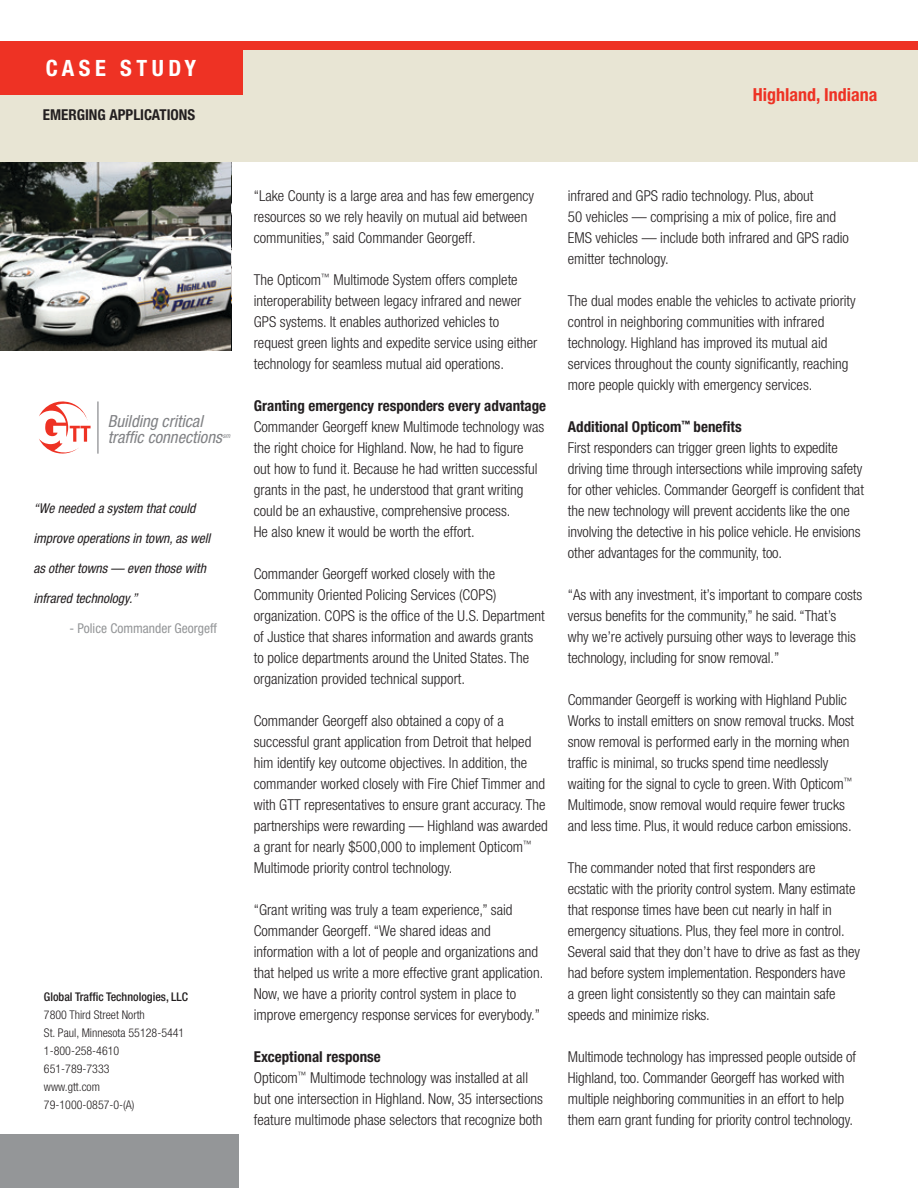
<style>
.page{position:relative;width:918px;height:1188px;background:#fff}
.page>*{position:absolute;margin:0;border:0;box-sizing:border-box;transform-origin:0 0}
.t1{font:700 condensed 22.5px "Helvetica Neue";letter-spacing:.2em;color:#fff}
.t2{font:700 condensed 18px "Helvetica Neue";color:#ee3224}
.t3{font:italic condensed 16.65px/16px "Helvetica Neue";color:#818285}
.t4{font:300 condensed 15px/21px "Helvetica Neue";color:#231f20}
.t5{font:700 condensed 15px "Helvetica Neue";color:#231f20}
.t6{font:italic condensed 13.5px "Helvetica Neue";color:#231f20}
.t7{font:condensed 13.5px "Helvetica Neue";color:#949698}
.t8{font:300 condensed 12px/18px "Helvetica Neue";color:#231f20}
.t9{font:500 condensed 12px "Helvetica Neue";color:#231f20}
.t10{font:italic condensed 6.6px "Helvetica Neue";color:#818285}
.s1{font-weight:700}
</style>
<div class="page">
<div style="left:0;top:41px;width:918px;height:121px;background:#e8e5d4"></div>
<div style="left:0;top:41px;width:918px;height:9px;background:#ee3224"></div>
<div style="left:0;top:41px;width:243px;height:53px;background:#ee3224"></div>
<svg style="left:39px;top:401px;width:52px;height:53px"></svg>
<hr style="left:97px;top:401px;width:2px;height:53px;background:#818285">
<div style="left:0;top:1134px;width:239px;height:54px;background:#949698"></div>
<img style="left:0;top:162px;width:231px;height:189px">
<h1 class="t1" style="left:46px;top:54px;width:152px">case study</h1>
<p class="t5" style="left:43px;top:105px;width:153px">emerging applications</p>
<p class="t2" style="left:753px;top:84px;width:126px">Highland, Indiana</p>
<p class="t3" style="left:108px;top:413px;width:116px">Building critical traffic connections</p>
<p class="t10" style="left:223px;top:432px;width:9px">sm</p>
<p class="t6" style="left:33px;top:500px;width:163px">“We needed a system that could</p>
<p class="t6" style="left:33px;top:530px;width:178px">improve operations in town, as well</p>
<p class="t6" style="left:33px;top:560px;width:174px">as other towns — even those with</p>
<p class="t6" style="left:33px;top:590px;width:106px">infrared technology.”</p>
<p class="t7" style="left:70px;top:620px;width:149px">- Police Commander Georgeff</p>
<p class="t9" style="left:44px;top:990px;width:146px">Global Traffic Technologies, LLC</p>
<p class="t8" style="left:44px;top:1006px;width:142px">7800 Third Street North<br>St. Paul, Minnesota 55128-5441<br>1-800-258-4610<br>651-789-7333<br>www.gtt.com<br>79-1000-0857-0-(A)</p>
<p class="t4" style="left:254px;top:185px;width:282px">“Lake County is a large area and has few emergency resources so we rely heavily on mutual aid between communities,” said Commander Georgeff.</p>
<p class="t4" style="left:254px;top:269px;width:285px">The Opticom<sup>™</sup> Multimode System offers complete interoperability between legacy infrared and newer GPS systems. It enables authorized vehicles to request green lights and expedite service using either technology for seamless mutual aid operations.</p>
<p class="t5" style="left:254px;top:397px;width:294px">Granting emergency responders every advantage</p>
<p class="t4" style="left:254px;top:416px;width:292px">Commander Georgeff knew Multimode technology was the right choice for Highland. Now, he had to figure<br>out how to fund it. Because he had written successful grants in the past, he understood that grant writing could be an exhaustive, comprehensive process.<br>He also knew it would be worth the effort.</p>
<p class="t4" style="left:254px;top:563px;width:292px">Commander Georgeff worked closely with the Community Oriented Policing Services (COPS) organization. COPS is the office of the U.S. Department of Justice that shares information and awards grants to police departments around the United States. The organization provided technical support.</p>
<p class="t4" style="left:254px;top:710px;width:296px">Commander Georgeff also obtained a copy of a successful grant application from Detroit that helped him identify key outcome objectives. In addition, the commander worked closely with Fire Chief Timmer and with GTT representatives to ensure grant accuracy. The partnerships were rewarding — Highland was awarded a grant for nearly $500,000 to implement Opticom<sup>™ </sup>Multimode priority control technology.</p>
<p class="t4" style="left:254px;top:899px;width:291px">“Grant writing was truly a team experience,” said Commander Georgeff. “We shared ideas and information with a lot of people and organizations and that helped us write a more effective grant application.<br>Now, we have a priority control system in place to improve emergency response services for everybody.”</p>
<p class="t4" style="left:254px;top:1046px;width:291px"><span class="s1">Exceptional response<br></span>Opticom<sup>™</sup> Multimode technology was installed at all but one intersection in Highland. Now, 35 intersections feature multimode phase selectors that recognize both</p>
<p class="t4" style="left:568px;top:185px;width:283px">infrared and GPS radio technology. Plus, about<br>50 vehicles — comprising a mix of police, fire and EMS vehicles — include both infrared and GPS radio emitter technology.</p>
<p class="t4" style="left:568px;top:290px;width:289px">The dual modes enable the vehicles to activate priority control in neighboring communities with infrared technology. Highland has improved its mutual aid services throughout the county significantly, reaching more people quickly with emergency services.</p>
<p class="t4" style="left:568px;top:416px;width:298px"><span class="s1">Additional Opticom</span><sup>™</sup> <span class="s1">benefits<br></span>First responders can trigger green lights to expedite driving time through intersections while improving safety for other vehicles. Commander Georgeff is confident that the new technology will prevent accidents like the one involving the detective in his police vehicle. He envisions other advantages for the community, too.</p>
<p class="t4" style="left:568px;top:584px;width:296px">“As with any investment, it’s important to compare costs versus benefits for the community,” he said. “That’s<br>why we’re actively pursuing other ways to leverage this technology, including for snow removal.”</p>
<p class="t4" style="left:568px;top:689px;width:288px">Commander Georgeff is working with Highland Public Works to install emitters on snow removal trucks. Most snow removal is performed early in the morning when traffic is minimal, so trucks spend time needlessly waiting for the signal to cycle to green. With Opticom<sup>™ </sup>Multimode, snow removal would require fewer trucks and less time. Plus, it would reduce carbon emissions.</p>
<p class="t4" style="left:568px;top:857px;width:294px">The commander noted that first responders are<br>ecstatic with the priority control system. Many estimate that response times have been cut nearly in half in emergency situations. Plus, they feel more in control.<br>Several said that they don’t have to drive as fast as they had before system implementation. Responders have<br>a green light consistently so they can maintain safe speeds and minimize risks.</p>
<p class="t4" style="left:568px;top:1046px;width:290px">Multimode technology has impressed people outside of Highland, too. Commander Georgeff has worked with multiple neighboring communities in an effort to help them earn grant funding for priority control technology.</p>
</div>
